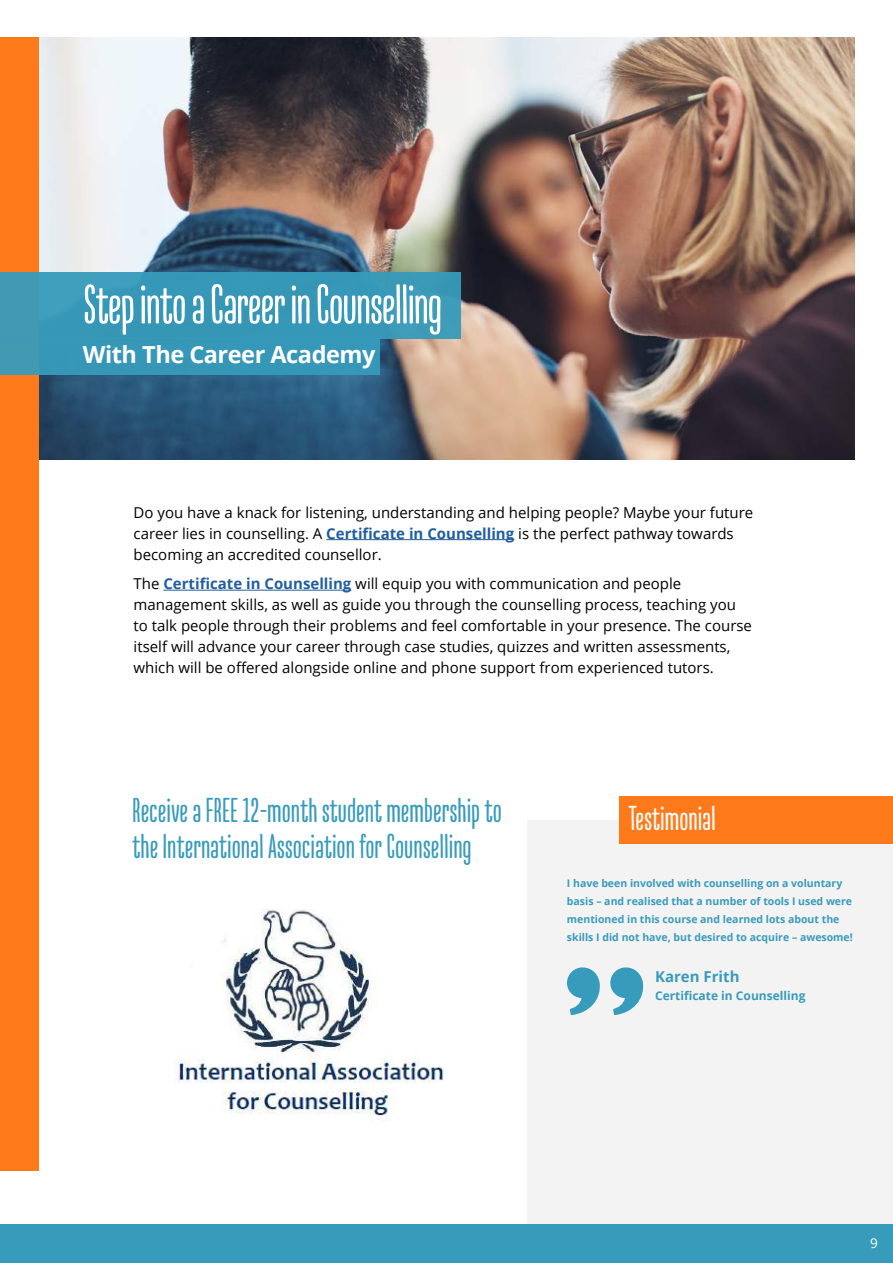
<style>
.page{position:relative;width:893px;height:1263px;background:#fff}
.page>*{position:absolute;margin:0;border:0;box-sizing:border-box;transform-origin:0 0}
.t1{font:700 55.65px "Briko";letter-spacing:-.02em;color:#fff}
.t2{font:700 34.5px/36px "Briko";color:#379bbb}
.t3{font:700 34.5px "Briko";color:#fff}
.t4{font:700 23.55px "Open Sans";letter-spacing:-.02em;color:#fff}
.t5{font:15px/21px "Open Sans";color:#000}
.t6{font:700 15px "Open Sans";color:#379bbb}
.t7{font:13.5px "Open Sans";color:#fff}
.t8{font:700 12px "Open Sans";color:#379bbb}
.t9{font:700 10.5px/18px "Open Sans";color:#379bbb}
.s1{font-weight:700;color:#215e9e}
</style>
<div class="page">
<div style="left:527px;top:820px;width:366px;height:405px;background:#f4f3f3"></div>
<hr style="left:326px;top:539px;width:188px;height:1px;background:#215e9e">
<hr style="left:163px;top:590px;width:188px;height:1px;background:#215e9e">
<img style="left:39px;top:38px;width:816px;height:421px">
<div style="left:0;top:1225px;width:893px;height:38px;background:#379bbb"></div>
<div style="left:0;top:38px;width:39px;height:1133px;background:#fe791a"></div>
<div style="left:619px;top:796px;width:274px;height:48px;background:#fe791a"></div>
<svg style="left:567px;top:967px;width:33px;height:48px"></svg>
<svg style="left:610px;top:967px;width:34px;height:48px"></svg>
<div style="left:0;top:272px;width:461px;height:66px;background:#379bbb"></div>
<div style="left:0;top:338px;width:380px;height:36px;background:#379bbb"></div>
<img style="left:176px;top:909px;width:268px;height:210px">
<h1 class="t1" style="left:83px;top:276px;width:361px">Step into a Career in Counselling</h1>
<h3 class="t4" style="left:83px;top:337px;width:294px">With The Career Academy</h3>
<p class="t5" style="left:134px;top:501px;width:621px">Do you have a knack for listening, understanding and helping people? Maybe your future career lies in counselling. A <span class="s1">Certificate in Counselling</span> is the perfect pathway towards becoming an accredited counsellor.</p>
<p class="t5" style="left:134px;top:573px;width:620px">The <span class="s1">Certificate in Counselling</span> will equip you with communication and people management skills, as well as guide you through the counselling process, teaching you to talk people through their problems and feel comfortable in your presence. The course itself will advance your career through case studies, quizzes and written assessments, which will be offered alongside online and phone support from experienced tutors.</p>
<h2 class="t2" style="left:132px;top:792px;width:371px">Receive a FREE 12-month student membership to the International Association for Counselling</h2>
<h2 class="t3" style="left:628px;top:800px;width:89px">Testimonial</h2>
<p class="t9" style="left:567px;top:874px;width:287px">I have been involved with counselling on a voluntary basis – and realised that a number of tools I used were mentioned in this course and learned lots about the skills I did not have, but desired to acquire – awesome!</p>
<p class="t6" style="left:655px;top:966px;width:86px">Karen Frith</p>
<p class="t8" style="left:655px;top:987px;width:152px">Certificate in Counselling</p>
<p class="t7" style="left:870px;top:1234px;width:9px">9</p>
</div>
